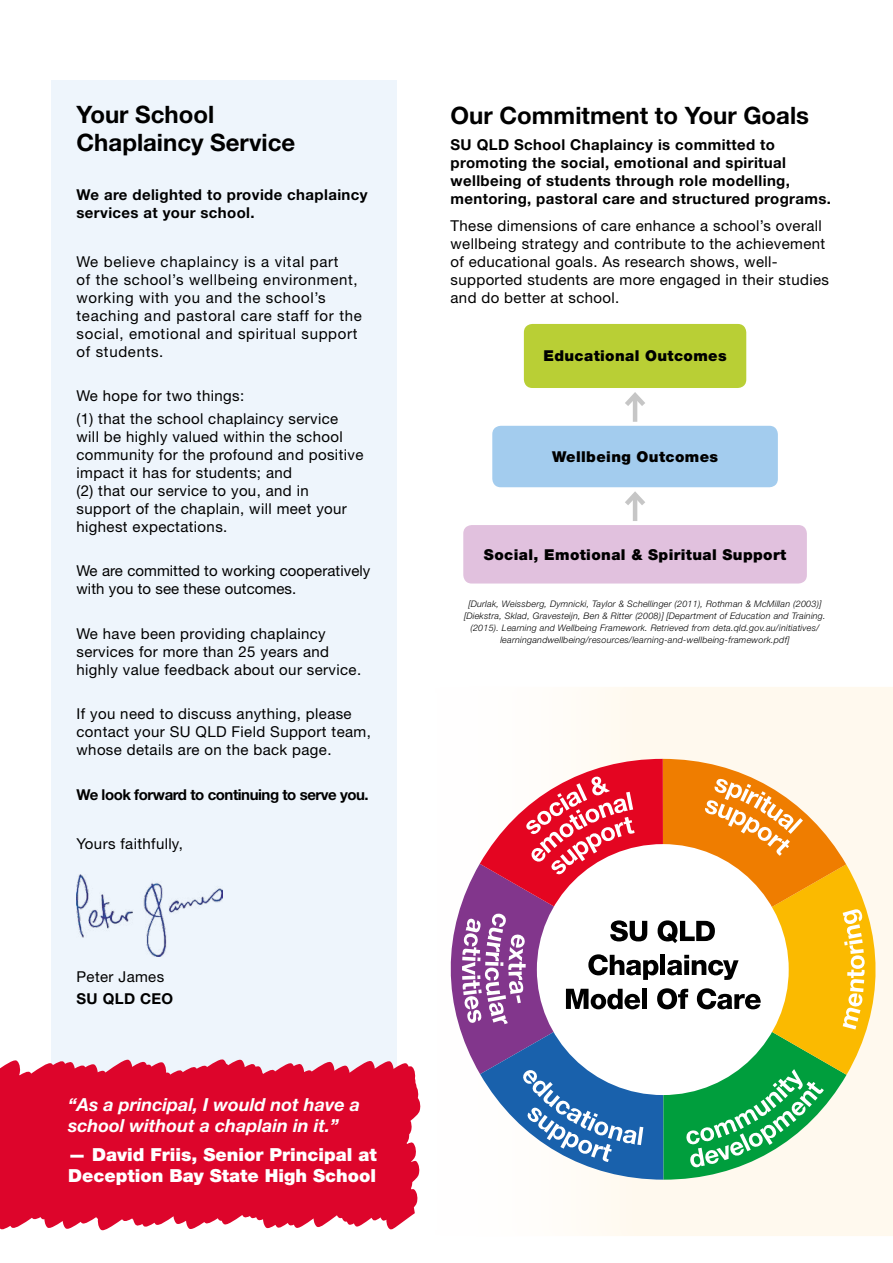
<style>
.page{position:relative;width:893px;height:1263px;background:#fff}
.page>*{position:absolute;margin:0;border:0;box-sizing:border-box;transform-origin:0 0}
.t1{font:700 24px/28.8px "Helvetica Neue LT Std";color:#000}
.t2{font:italic 700 18px/21px "Helvetica Neue LT Std";color:#fff}
.t3{font:900 18px/21px "Helvetica Neue LT Std";color:#fff}
.t4{font:15px/18px "Helvetica Neue LT Std";letter-spacing:.025em;color:#000}
.t5{font:700 15px/18px "Helvetica Neue LT Std";letter-spacing:.025em;color:#000}
.t6{font:15px/18px "Helvetica Neue LT Std";letter-spacing:.045em;color:#000}
.t7{font:900 15px "Helvetica Neue LT Std";letter-spacing:.025em;color:#000}
.t8{font:15px/18px "Helvetica Neue LT Std";letter-spacing:.005em;color:#000}
.t9{font:700 15px "Helvetica Neue LT Std";letter-spacing:-.03em;color:#000}
.t10{font:italic 300 9px/12px "Helvetica Neue LT Std";letter-spacing:.025em;color:#000;text-align:center}
</style>
<div class="page">
<div style="left:589px;top:687px;width:304px;height:549px;background:#fff9ee"></div>
<div style="left:51px;top:80px;width:346px;height:1013px;background:#eef5fc"></div>
<img style="left:77px;top:874px;width:146px;height:83px">
<svg style="left:0;top:1059px;width:420px;height:172px;background:#df1b3e"></svg>
<div style="left:524px;top:324px;width:222px;height:64px;background:#b9cf35;border-radius:9px"></div>
<div style="left:492px;top:426px;width:286px;height:61px;background:#a3ccee;border-radius:9px"></div>
<div style="left:463px;top:525px;width:344px;height:58px;background:#e1c1de;border-radius:9px"></div>
<hr style="left:633px;top:395px;width:4px;height:27px;background:#c6c6c6">
<svg style="left:625px;top:392px;width:20px;height:19px"></svg>
<hr style="left:633px;top:495px;width:4px;height:26px;background:#c6c6c6">
<svg style="left:625px;top:491px;width:20px;height:19px"></svg>
<svg style="left:450px;top:903px;width:12px;height:132px;fill:#82368c"></svg>
<svg style="left:865px;top:864px;width:20px;height:211px;background:#feebbb"></svg>
<svg style="left:462px;top:759px;width:403px;height:421px"></svg>
<h1 class="t1" style="left:77px;top:99px;width:220px">Your School<br>Chaplaincy Service</h1>
<p class="t5" style="left:77px;top:185px;width:293px">We are delighted to provide chaplaincy services at your school.</p>
<p class="t6" style="left:77px;top:252px;width:287px">We believe chaplaincy is a vital part<br>of the school’s wellbeing environment, working with you and the school’s teaching and pastoral care staff for the social, emotional and spiritual support of students.</p>
<p class="t4" style="left:77px;top:385px;width:263px;line-height:22.2px">We hope for two things:<br>(1) that the school chaplaincy service</p>
<p class="t4" style="left:77px;top:427px;width:288px">will be highly valued within the school community for the profound and positive impact it has for students; and<br>(2) that our service to you, and in support of the chaplain, will meet your highest expectations.</p>
<p class="t8" style="left:77px;top:562px;width:295px">We are committed to working cooperatively with you to see these outcomes.</p>
<p class="t4" style="left:77px;top:624px;width:286px">We have been providing chaplaincy services for more than 25 years and highly value feedback about our service.</p>
<p class="t4" style="left:77px;top:705px;width:296px">If you need to discuss anything, please contact your SU QLD Field Support team, whose details are on the back page.</p>
<p class="t9" style="left:77px;top:785px;width:294px">We look forward to continuing to serve you.</p>
<p class="t4" style="left:77px;top:834px;width:108px">Yours faithfully,</p>
<p class="t4" style="left:77px;top:967px;width:89px">Peter James</p>
<p class="t5" style="left:77px;top:990px;width:98px">SU QLD CEO</p>
<p class="t2" style="left:68px;top:1093px;width:294px">“As a principal, I would not have a school without a chaplain in it.”</p>
<p class="t3" style="left:68px;top:1144px;width:310px">— David Friis, Senior Principal at<br>Deception Bay State High School</p>
<h1 class="t1" style="left:450px;top:100px;width:360px">Our Commitment to Your Goals</h1>
<p class="t5" style="left:450px;top:136px;width:382px">SU QLD School Chaplaincy is committed to promoting the social, emotional and spiritual wellbeing of students through role modelling, mentoring, pastoral care and structured programs.</p>
<p class="t4" style="left:450px;top:216px;width:380px">These dimensions of care enhance a school’s overall wellbeing strategy and contribute to the achievement of educational goals. As research shows, well&shy;supported students are more engaged in their studies and do better at school.</p>
<p class="t7" style="left:543px;top:347px;width:185px">Educational Outcomes</p>
<p class="t7" style="left:552px;top:448px;width:168px">Wellbeing Outcomes</p>
<p class="t7" style="left:484px;top:545px;width:304px">Social, Emotional &amp; Spiritual Support</p>
<p class="t10" style="left:464px;top:598px;width:363px">[Durlak, Weissberg, Dymnicki, Taylor &amp; Schellinger (2011), Rothman &amp; McMillan (2003)] [Diekstra, Sklad, Gravesteijn, Ben &amp; Ritter (2008)] [Department of Education and Training. (2015). Learning and Wellbeing Framework. Retrieved from deta.qld.gov.au/initiatives/ learningandwellbeing/resources/learning-and-wellbeing-framework.pdf]</p>
</div>
